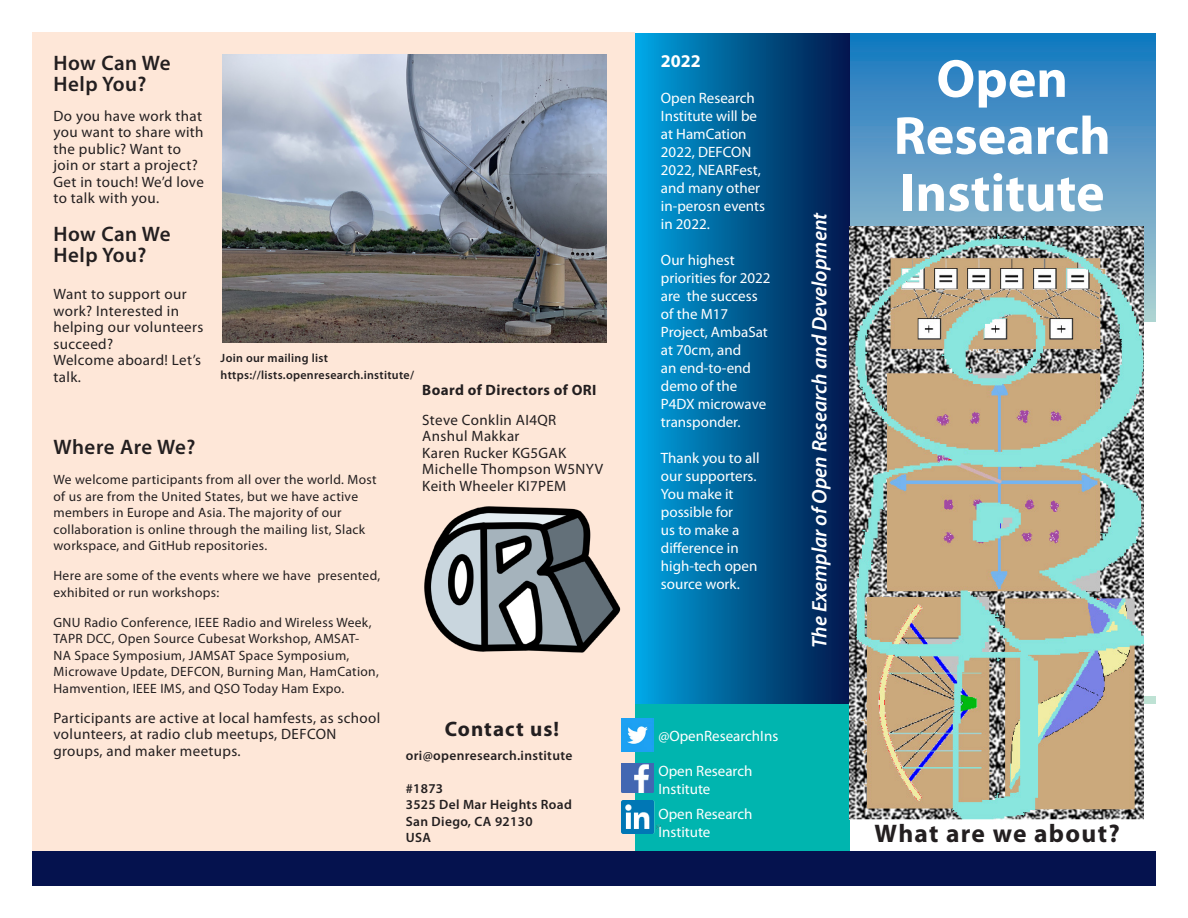
<style>
.page{position:relative;width:1188px;height:918px;background:#fff}
.page>*{position:absolute;margin:0;border:0;box-sizing:border-box;transform-origin:0 0}
.Document_Title{font:700 54px/57px "Myriad Pro";color:#fff;text-align:center}
.Company_Name{font:700 25.5px "Myriad Pro";letter-spacing:.05em;color:#231f20}
.Tagline{font:italic 600 21px "Myriad Pro";color:#fff}
.Body{font:600 21px/21px "Myriad Pro";letter-spacing:.02em;color:#231f20}
.Head_1{font:600 21px/21px "Myriad Pro";letter-spacing:.025em;color:#231f20}
.Company_Name-2{font:700 21px "Myriad Pro";letter-spacing:.05em;color:#231f20}
.Sidebar_Head{font:700 18px "Myriad Pro";color:#fff}
.Body-2{font:15px/16.5px "Myriad Pro";letter-spacing:.025em;color:#231f20}
.Sidebar{font:15px/18px "Myriad Pro";color:#fff}
.Body-3{font:700 15px "Myriad Pro";letter-spacing:.025em;color:#231f20}
.Body-4{font:13.5px/16.5px "Myriad Pro";letter-spacing:.025em;color:#231f20}
.Address{font:600 13.5px "Myriad Pro";letter-spacing:.025em;color:#231f20}
.Address-2{font:600 12px/16.5px "Myriad Pro";letter-spacing:.025em;color:#231f20}
</style>
<div class="page">
<div style="left:632px;top:703px;width:218px;height:152px;background:#00b5af"></div>
<div style="left:633px;top:696px;width:523px;height:7px;background:#bee2d4"></div>
<div style="left:849px;top:33px;width:307px;height:288px;background:linear-gradient(to bottom,#1775bf,#b1d0d1)"></div>
<div style="left:632px;top:33px;width:218px;height:670px;background:linear-gradient(to right,#09aae3,#001448)"></div>
<div style="left:32px;top:32px;width:602px;height:821px;background:#fee7d8"></div>
<div style="left:32px;top:851px;width:1124px;height:35px;background:#05124e"></div>
<img style="left:850px;top:227px;width:294px;height:592px">
<img style="left:222px;top:54px;width:385px;height:288px">
<img style="left:424px;top:506px;width:197px;height:147px">
<img style="left:621px;top:719px;width:33px;height:33px">
<img style="left:621px;top:763px;width:33px;height:29px">
<img style="left:621px;top:801px;width:40px;height:33px">
<p class="Head_1" style="left:53px;top:52px;width:119px">How Can We<br>Help You?</p>
<p class="Body-2" style="left:53px;top:107px;width:152px">Do you have work that you want to share with the public? Want to join or start a project?<br>Get in touch! We’d love to talk with you.</p>
<p class="Body" style="left:53px;top:223px;width:119px">How Can We<br>Help You?</p>
<p class="Body-2" style="left:53px;top:286px;width:151px">Want to support our work? Interested in helping our volunteers succeed?<br>Welcome aboard! Let’s talk.</p>
<p class="Address-2" style="left:221px;top:350px;width:195px">Join our mailing list https://lists.openresearch.institute/</p>
<p class="Body-3" style="left:422px;top:380px;width:176px">Board of Directors of ORI</p>
<p class="Body-2" style="left:422px;top:411px;width:182px">Steve Conklin AI4QR<br>Anshul Makkar<br>Karen Rucker KG5GAK<br>Michelle Thompson W5NYV<br>Keith Wheeler KI7PEM</p>
<p class="Body" style="left:53px;top:436px;width:143px">Where Are We?</p>
<p class="Body-4" style="left:53px;top:471px;width:325px">We welcome participants from all over the world. Most of us are from the United States, but we have active members in Europe and Asia. The majority of our collaboration is online through the mailing list, Slack workspace, and GitHub repositories.</p>
<p class="Body-4" style="left:53px;top:567px;width:328px">Here are some of the events where we have presented, exhibited or run workshops:</p>
<p class="Body-4" style="left:53px;top:614px;width:327px">GNU Radio Conference, IEEE Radio and Wireless Week, TAPR DCC, Open Source Cubesat Workshop, AMSAT-NA Space Symposium, JAMSAT Space Symposium, Microwave Update, DEFCON, Burning Man, HamCation, Hamvention, IEEE IMS, and QSO Today Ham Expo.</p>
<p class="Body-2" style="left:53px;top:709px;width:328px">Participants are active at local hamfests, as school volunteers, at radio club meetups, DEFCON groups, and maker meetups.</p>
<p class="Company_Name-2" style="left:445px;top:715px;width:116px">Contact us!</p>
<p class="Address" style="left:406px;top:747px;width:168px">ori@openresearch.institute</p>
<p class="Address" style="left:406px;top:780px;width:39px">#1873</p>
<p class="Address" style="left:406px;top:796px;width:168px">3525 Del Mar Heights Road</p>
<p class="Address" style="left:406px;top:813px;width:128px">San Diego, CA 92130</p>
<p class="Address" style="left:406px;top:829px;width:27px">USA</p>
<p class="Sidebar_Head" style="left:661px;top:49px;width:41px">2022</p>
<p class="Sidebar" style="left:661px;top:89px;width:106px">Open Research<br>Institute will be at HamCation<br>2022, DEFCON<br>2022, NEARFest, and many other in-perosn events in 2022.</p>
<p class="Sidebar" style="left:661px;top:251px;width:111px">Our highest priorities for 2022 are the success of the M17<br>Project, AmbaSat at 70cm, and<br>an end-to-end demo of the<br>P4DX microwave transponder.</p>
<p class="Sidebar" style="left:661px;top:449px;width:100px">Thank you to all our supporters.<br>You make it possible for<br>us to make a difference in high-tech open source work.</p>
<p class="Sidebar" style="left:658px;top:727px;width:121px">@OpenResearchIns</p>
<p class="Sidebar" style="left:658px;top:762px;width:96px">Open Research<br>Institute</p>
<p class="Sidebar" style="left:658px;top:805px;width:96px">Open Research<br>Institute</p>
<p class="Tagline" style="left:806px;top:648px;width:437px;rotate:-90deg">The Exemplar of Open Research and Development</p>
<p class="Document_Title" style="left:894px;top:48px;width:219px">Open<br>Research<br>Institute</p>
<p class="Company_Name" style="left:875px;top:816px;width:247px">What are we about?</p>
</div>
